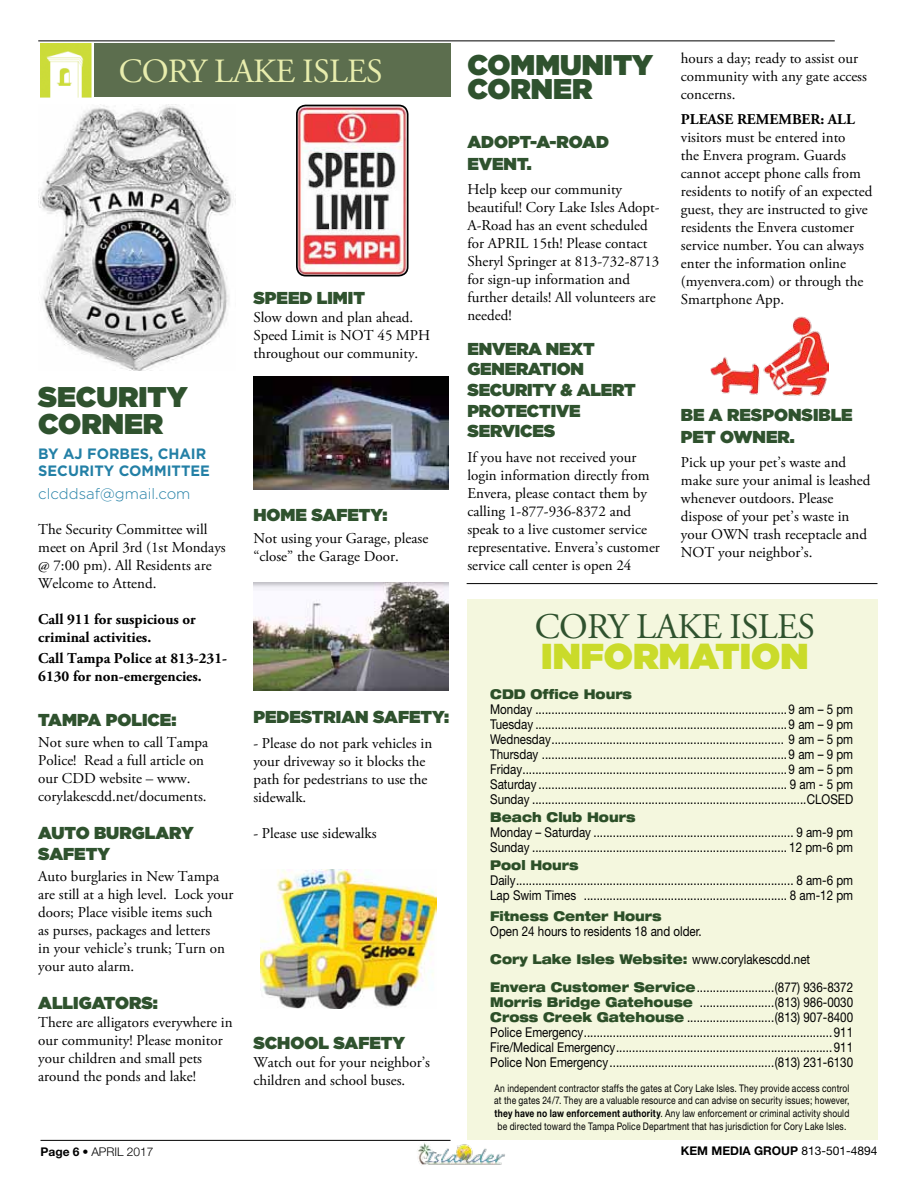
<style>
.page{position:relative;width:918px;height:1188px;background:#fff}
.page>*{position:absolute;margin:0;border:0;box-sizing:border-box;transform-origin:0 0}
.t1{font:36px "Adobe Garamond";letter-spacing:-.02em;color:#2f522e}
.t2{font:900 36px "Gotham";color:#cadb2a}
.t3{font:33.9px "Adobe Garamond";letter-spacing:-.02em;color:#e8edad}
.t4{font:900 28.5px/27.5px "Gotham";color:#2f522e}
.t5{font:900 17.25px/20.7px "Gotham";color:#2f522e}
.t6{font:15px/18px "Adobe Garamond Pro";color:#000}
.t7{font:700 15px/18px "Adobe Garamond Pro";color:#000}
.t8{font:700 15px/17.4px "Gotham";color:#2380a6}
.t9{font:300 15px "Gotham";color:#2380a6}
.t10{font:13.5px/15px "Helvetica Neue";color:#000;scale:.86 1}
.t11{font:900 expanded 13.5px "Helvetica Neue";color:#2f522e;scale:.86 1}
.t12{font:700 12px "Helvetica Neue";color:#000}
.t13{font:300 12px "Helvetica Neue";color:#000}
.t14{font:10.5px/12.6px "Helvetica Neue";letter-spacing:.02em;color:#000;text-align:center;scale:.81 1}
.s1{font-weight:900;font-stretch:expanded;color:#2f522e}
.s2{font-weight:700}
.s3{font-stretch:condensed}
.s4{font-weight:400}
</style>
<div class="page">
<img style="left:418px;top:1143px;width:87px;height:22px">
<hr style="left:40px;top:1140px;width:411px;height:1px;background:#000">
<div style="left:94px;top:44px;width:357px;height:54px;background:#5c6e4e"></div>
<img style="left:40px;top:44px;width:52px;height:54px">
<img style="left:253px;top:582px;width:195px;height:109px">
<img style="left:253px;top:377px;width:195px;height:113px">
<img style="left:260px;top:870px;width:177px;height:139px">
<hr style="left:38px;top:40px;width:797px;height:1px;background:#000">
<img style="left:297px;top:105px;width:110px;height:171px">
<div style="left:296px;top:105px;width:113px;height:171px;border:2px solid #000;border-radius:9px"></div>
<img style="left:38px;top:105px;width:195px;height:266px">
<img style="left:711px;top:316px;width:117px;height:80px">
<hr style="left:467px;top:583px;width:411px;height:1px;background:#000">
<div style="left:467px;top:599px;width:411px;height:541px;background:#f4f7de"></div>
<p class="t6" style="left:681px;top:50px;width:188px">hours a day; ready to assist our community with any gate access concerns.</p>
<p class="t7" style="left:681px;top:110px;width:175px">PLEASE REMEMBER: ALL</p>
<p class="t6" style="left:681px;top:129px;width:193px">visitors must be entered into<br>the Envera program. Guards cannot accept phone calls from residents to notify of an expected guest, they are instructed to give residents the Envera customer service number. You can always enter the information online (myenvera.com) or through the<br>Smartphone App.</p>
<h2 class="t3" style="left:119px;top:53px;width:266px">CORY LAKE ISLES</h2>
<h3 class="t4" style="left:467px;top:53px;width:187px;line-height:24px">COMMUNITY<br>CORNER</h3>
<p class="t5" style="left:467px;top:131px;width:143px;line-height:21.6px">ADOPT-A-ROAD<br>EVENT.</p>
<p class="t6" style="left:467px;top:181px;width:194px">Help keep our community beautiful! Cory Lake Isles Adopt-<br>A-Road has an event scheduled for APRIL 15th! Please contact<br>Sheryl Springer at 813-732-8713 for sign-up information and further details! All volunteers are needed!</p>
<p class="t5" style="left:467px;top:338px;width:170px">ENVERA NEXT<br>GENERATION<br>SECURITY &amp; ALERT<br>PROTECTIVE<br>SERVICES</p>
<p class="t6" style="left:467px;top:449px;width:194px">If you have not received your login information directly from<br>Envera, please contact them by calling 1-877-936-8372 and speak to a live customer service representative. Envera’s customer service call center is open 24</p>
<p class="t5" style="left:253px;top:288px;width:113px">SPEED LIMIT</p>
<p class="t6" style="left:253px;top:309px;width:178px">Slow down and plan ahead.<br>Speed Limit is NOT 45 MPH throughout our community.</p>
<h3 class="t4" style="left:38px;top:383px;width:151px">SECURITY<br>CORNER</h3>
<p class="t8" style="left:38px;top:445px;width:173px">BY AJ FORBES, CHAIR<br>SECURITY COMMITTEE</p>
<p class="t9" style="left:38px;top:485px;width:154px">clcddsaf@gmail.com</p>
<p class="t6" style="left:38px;top:520px;width:189px">The Security Committee will meet on April 3rd (1st Mondays @ 7:00 pm). All Residents are<br>Welcome to Attend.</p>
<p class="t7" style="left:38px;top:610px;width:159px">Call 911 for suspicious or criminal activities.</p>
<p class="t7" style="left:38px;top:650px;width:190px">Call Tampa Police at 813-231-<br>6130 for non-emergencies.</p>
<p class="t5" style="left:38px;top:709px;width:140px">TAMPA POLICE:</p>
<p class="t6" style="left:38px;top:734px;width:172px">Not sure when to call Tampa<br>Police! Read a full article on our CDD website – www. corylakescdd.net/documents.</p>
<p class="t5" style="left:38px;top:822px;width:120px">AUTO BURGLAR</p>
<p class="t5" style="left:181px;top:822px;width:14px">Y</p>
<p class="t5" style="left:38px;top:843px;width:73px">SAFETY</p>
<p class="t6" style="left:38px;top:868px;width:197px">Auto burglaries in New Tampa are still at a high level. Lock your doors; Place visible items such<br>as purses, packages and letters<br>in your vehicle’s trunk; Turn on your auto alarm.</p>
<p class="t5" style="left:38px;top:993px;width:121px">ALLI GATORS:</p>
<p class="t6" style="left:38px;top:1014px;width:196px">There are alligators everywhere in our community! Please monitor your children and small pets around the ponds and lake!</p>
<p class="t5" style="left:681px;top:404px;width:132px">BE A RESPONSIBL</p>
<p class="t5" style="left:841px;top:404px;width:13px">E</p>
<p class="t5" style="left:681px;top:426px;width:115px">PET OWNER.</p>
<p class="t6" style="left:681px;top:454px;width:191px">Pick up your pet’s waste and make sure your animal is leashed whenever outdoors. Please dispose of your pet’s waste in your OWN trash receptacle and<br>NOT your neighbor’s.</p>
<p class="t5" style="left:253px;top:505px;width:136px">HOME SAFETY:</p>
<p class="t6" style="left:253px;top:530px;width:176px">Not using your Garage, please “close” the Garage Door.</p>
<h1 class="t1" style="left:535px;top:607px;width:282px">CORY LAKE ISLES</h1>
<h1 class="t2" style="left:541px;top:631px;width:39px">INFO</h1>
<h1 class="t2" style="left:633px;top:631px;width:147px">RMATION</h1>
<p class="t11" style="left:490px;top:685px;width:167px">CDD Office Hours</p>
<p class="t10" style="left:490px;top:702px;width:424px;text-align:justify">Monday ..............................................................................9 am – 5 pm Tuesday ..............................................................................9 am – 9 pm Wednesday........................................................................ 9 am – 5 pm Thursday ............................................................................9 am – 9 pm Friday..................................................................................9 am – 5 pm Saturday ............................................................................. 9 am - 5 pm Sunday .....................................................................................CLOSED</p>
<p class="t11" style="left:490px;top:808px;width:170px">Beach Club Hours</p>
<p class="t10" style="left:490px;top:825px;width:424px">Monday – Saturday .............................................................. 9 am-9 pm<br>Sunday ............................................................................... 12 pm-6 pm</p>
<p class="t11" style="left:490px;top:856px;width:104px">Pool Hours</p>
<p class="t10" style="left:490px;top:873px;width:424px">Daily...................................................................................... 8 am-6 pm<br>Lap Swim Times ............................................................... 8 am-12 pm</p>
<p class="t11" style="left:490px;top:907px;width:201px">Fitness Center Hours</p>
<p class="t10" style="left:490px;top:917px;width:424px;line-height:27.8px">Open 24 hours to residents 18 and older.<br><span class="s1">Cory Lake Isles Website:</span> www.corylakescdd.net<br><span class="s1">Envera Customer Service</span>........................(877) 936-8372</p>
<p class="t10" style="left:490px;top:994px;width:424px;text-align:justify"><span class="s1">Morris Bridge Gatehouse</span> .......................(813) 986-0030<br><span class="s1">Cross Creek Gatehouse</span> ...........................(813) 907-8400<br>Police Emergency.............................................................................911<br>Fire/Medical Emergency...................................................................911<br>Police Non Emergency ...................................................(813) 231-6130</p>
<p class="t14" style="left:494px;top:1082px;width:440px">An independent contractor staffs the gates at Cory Lake Isles. They provide access control at the gates 24/7. They are a valuable resource and can advise on security issues; however, <span class="s2">they have no law enforcement authority</span>. Any law enforcement or criminal activity should be directed toward the Tampa Police Department that has jurisdiction for Cory Lake Isles.</p>
<p class="t5" style="left:253px;top:706px;width:197px">PEDESTRIAN SAFETY:</p>
<p class="t6" style="left:253px;top:734px;width:180px">- Please do not park vehicles in your driveway so it blocks the path for pedestrians to use the sidewalk.</p>
<p class="t6" style="left:253px;top:824px;width:125px">- Please use sidewalks</p>
<p class="t5" style="left:253px;top:1032px;width:153px">SCHOOL SAFETY</p>
<p class="t6" style="left:253px;top:1054px;width:178px">Watch out for your neighbor’s children and school buses.</p>
<p class="t13" style="left:41px;top:1144px;width:115px"><span class="s2">Page 6</span> <span class="s3">•</span> APRIL 2017</p>
<p class="t12" style="left:681px;top:1144px;width:198px">KEM Media Group <span class="s4">813-501-4894</span></p>
</div>
